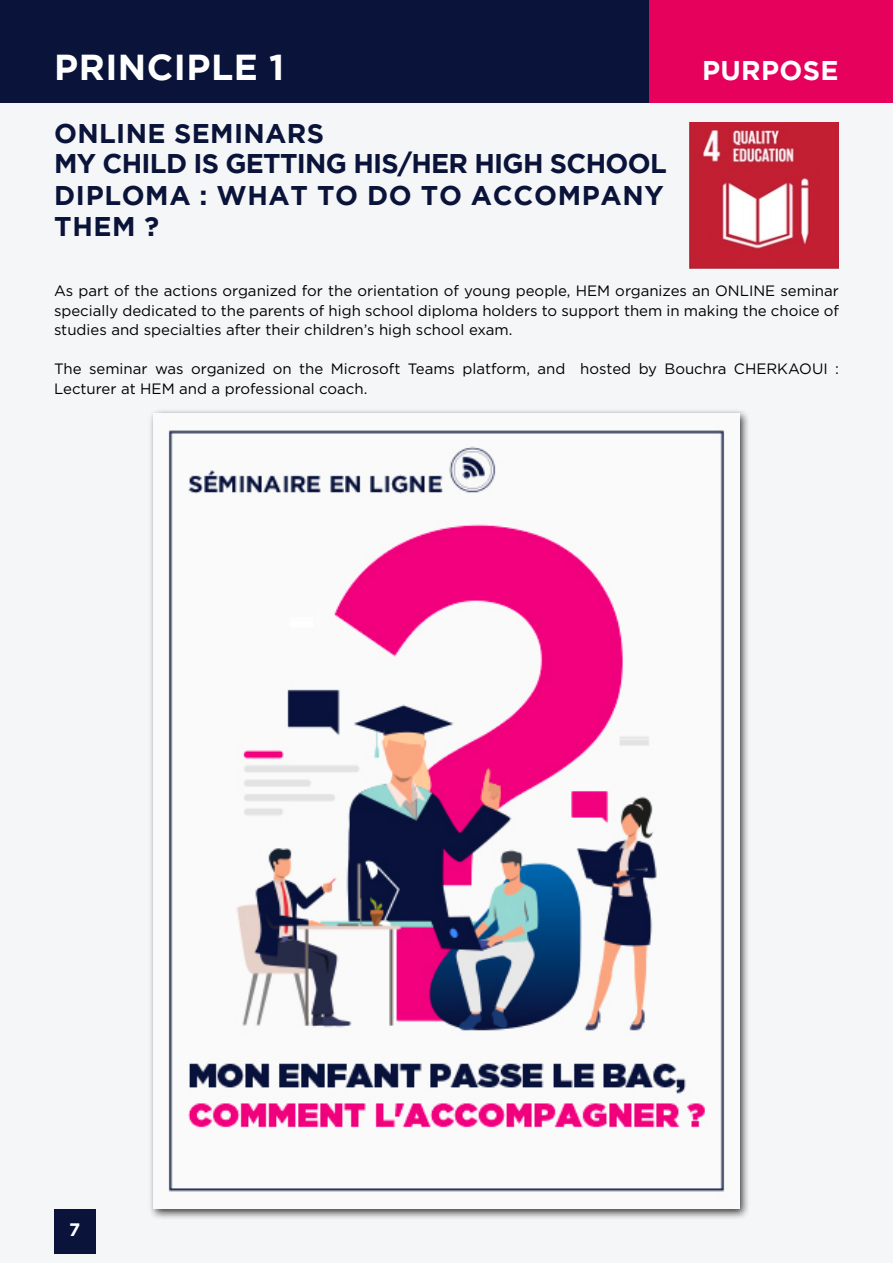
<style>
.page{position:relative;width:893px;height:1263px;background:#f5f6f7}
.page>*{position:absolute;margin:0;border:0;box-sizing:border-box;transform-origin:0 0}
.t1{font:700 36px "Gotham";letter-spacing:.015em;color:#fff}
.t2{font:700 27px/31px "Gotham";letter-spacing:.015em;color:#0a1339}
.t3{font:700 27px "Gotham";letter-spacing:.015em;color:#fff}
.t4{font:700 18px "Gotham";color:#fff}
.t5{font:15px/19.5px "Gotham";color:#000;text-align:justify}
</style>
<div class="page">
<div style="left:0;top:0;width:893px;height:102px;background:#0a1339"></div>
<div style="left:650px;top:0;width:243px;height:102px;background:#e6015d"></div>
<div style="left:54px;top:1209px;width:41px;height:44px;background:#0a1339"></div>
<div style="left:148px;top:408px;width:602px;height:812px;background:#000;opacity:.75"></div>
<img style="left:154px;top:414px;width:585px;height:795px">
<img style="left:690px;top:122px;width:149px;height:147px">
<h1 class="t1" style="left:54px;top:47px;width:232px">PRINCIPLE 1</h1>
<h2 class="t3" style="left:702px;top:55px;width:138px">PURPOSE</h2>
<h2 class="t2" style="left:54px;top:117px;width:614px">ONLINE SEMINARS<br>MY CHILD IS GETTING HIS/HER HIGH SCHOOL<br>DIPLOMA : WHAT TO DO TO ACCOMPANY<br>THEM ?</h2>
<p class="t5" style="left:54px;top:281px;width:786px">As part of the actions organized for the orientation of young people, HEM organizes an ONLINE seminar specially dedicated to the parents of high school diploma holders to support them in making the choice of studies and specialties after their children’s high school exam.</p>
<p class="t5" style="left:54px;top:359px;width:786px">The seminar was organized on the Microsoft Teams platform, and hosted by Bouchra CHERKAOUI :<br>Lecturer at HEM and a professional coach.</p>
<p class="t4" style="left:69px;top:1219px;width:13px">7</p>
</div>
